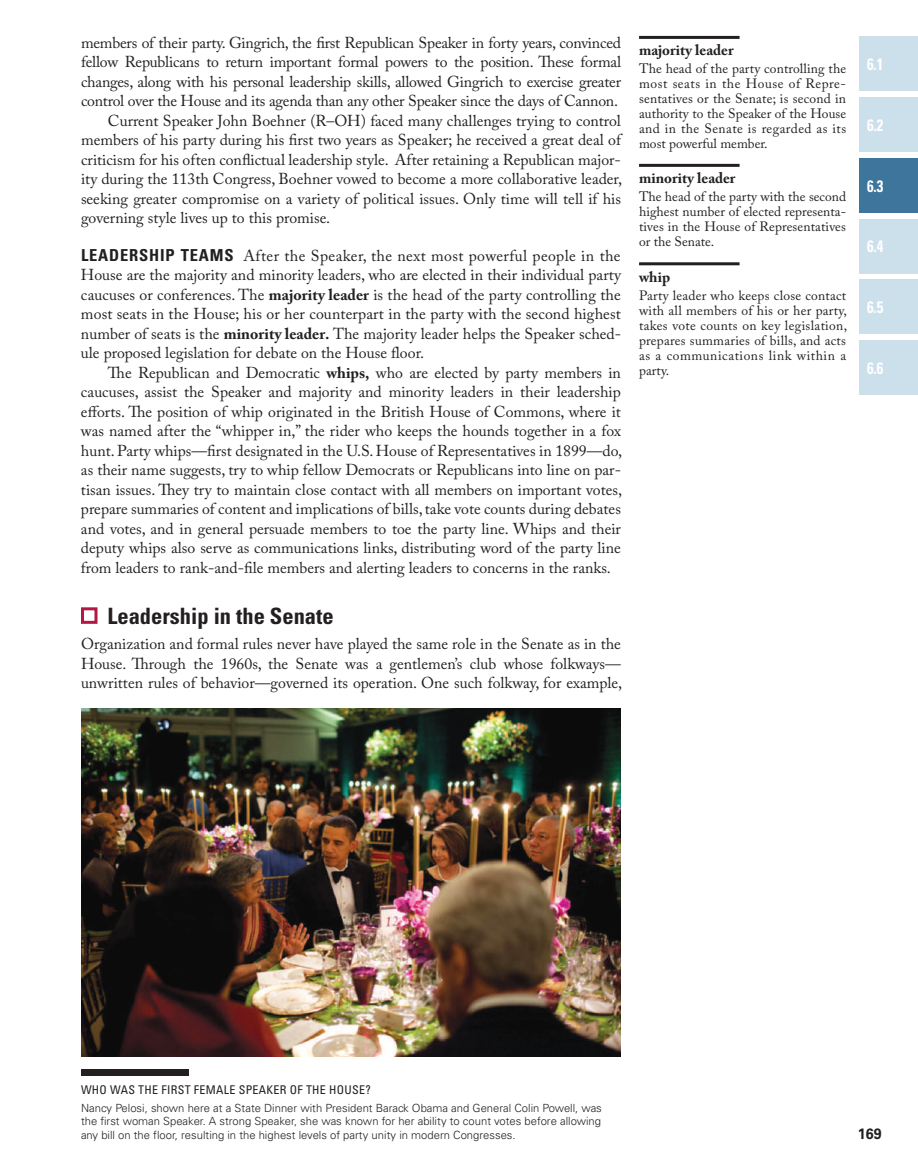
<style>
.page{position:relative;width:918px;height:1175px;background:#fff}
.page>*{position:absolute;margin:0;border:0;box-sizing:border-box;transform-origin:0 0}
.t1{font:700 condensed 22.5px "Univers LT Std";color:#231f20}
.t2{font:700 condensed 16.5px "Univers LT Std";color:#fff;scale:.9 1}
.t3{font:700 condensed 16.5px "Univers LT Std";color:#231f20}
.t4{font:15.75px/19.5px "Adobe Caslon Pro";color:#231f20;text-align:justify}
.t5{font:700 15px "Adobe Caslon Pro";color:#231f20}
.t6{font:700 15px "Univers LT Std";color:#231f20;scale:.95 1}
.t7{font:13.5px/15px "Adobe Caslon Pro";letter-spacing:.01em;color:#231f20;text-align:justify}
.t8{font:condensed 12px "Univers LT Std";letter-spacing:.025em;color:#231f20}
.t9{font:300 11.25px/13.5px "Univers LT Std";color:#231f20;text-align:justify}
.s1{font-weight:700}
</style>
<div class="page">
<div style="left:860px;top:36px;width:58px;height:55px;background:#cce0eb"></div>
<div style="left:860px;top:218px;width:58px;height:55px;background:#cce0eb"></div>
<div style="left:860px;top:97px;width:58px;height:55px;background:#cce0eb"></div>
<div style="left:860px;top:279px;width:58px;height:55px;background:#cce0eb"></div>
<div style="left:860px;top:340px;width:58px;height:55px;background:#cce0eb"></div>
<div style="left:860px;top:158px;width:58px;height:55px;background:#3e759c"></div>
<div style="left:81px;top:607px;width:17px;height:17px;border:3px solid #b11844"></div>
<img style="left:81px;top:708px;width:540px;height:348px">
<div style="left:81px;top:1069px;width:108px;height:6px;background:#231f20"></div>
<hr style="left:639px;top:36px;width:101px;height:3px;background:#231f20">
<hr style="left:639px;top:164px;width:101px;height:3px;background:#231f20">
<hr style="left:639px;top:262px;width:101px;height:3px;background:#231f20">
<p class="t4" style="left:81px;top:32px;width:542px">members of their party. Gingrich, the first Republican Speaker in forty years, convinced</p>
<p class="t4" style="left:81px;top:52px;width:542px">fellow Republicans to return important formal powers to the position. These formal</p>
<p class="t4" style="left:81px;top:71px;width:542px">changes, along with his personal leadership skills, allowed Gingrich to exercise greater</p>
<p class="t4" style="left:81px;top:91px;width:539px">control over the House and its agenda than any other Speaker since the days of Cannon.</p>
<p class="t4" style="left:108px;top:110px;width:514px">Current Speaker John Boehner (R–OH) faced many challenges trying to control</p>
<p class="t4" style="left:81px;top:130px;width:541px">members of his party during his first two years as Speaker; he received a great deal of</p>
<p class="t4" style="left:81px;top:149px;width:541px">criticism for his often conflictual leadership style. After retaining a Republican major-</p>
<p class="t4" style="left:81px;top:169px;width:543px">ity during the 113th Congress, Boehner vowed to become a more collaborative leader,</p>
<p class="t4" style="left:81px;top:188px;width:542px">seeking greater compromise on a variety of political issues. Only time will tell if his</p>
<p class="t4" style="left:81px;top:208px;width:251px">governing style lives up to this promise.</p>
<p class="t3" style="left:81px;top:245px;width:19px">Leadershi</p>
<p class="t3" style="left:166px;top:245px;width:34px">p Teams</p>
<p class="t4" style="left:81px;top:245px;width:542px;text-indent:163px">After the Speaker, the next most powerful people in the House are the majority and minority leaders, who are elected in their individual party caucuses or conferences. The <span class="s1">majority leader</span> is the head of the party controlling the most seats in the House; his or her counterpart in the party with the second highest number of seats is the <span class="s1">minority leader.</span> The majority leader helps the Speaker sched&shy;ule proposed legislation for debate on the House floor.</p>
<p class="t4" style="left:81px;top:362px;width:543px;text-indent:27px">The Republican and Democratic <span class="s1">whips,</span> who are elected by party members in caucuses, assist the Speaker and majority and minority leaders in their leadership efforts. The position of whip originated in the British House of Commons, where it was named after the “whipper in,” the rider who keeps the hounds together in a fox hunt. Party whips—first designated in the U.S. House of Representatives in 1899—do, as their name suggests, try to whip fellow Democrats or Republicans into line on par&shy;tisan issues. They try to maintain close contact with all members on important votes, prepare summaries of content and implications of bills, take vote counts during debates and votes, and in general persuade members to toe the party line. Whips and their deputy whips also serve as communications links, distributing word of the party line from leaders to rank-and-file members and alerting leaders to concerns in the ranks.</p>
<h1 class="t1" style="left:107px;top:602px;width:228px">Leadership in the Senate</h1>
<p class="t4" style="left:81px;top:634px;width:543px">Organization and formal rules never have played the same role in the Senate as in the House. Through the 1960s, the Senate was a gentlemen’s club whose folkways— unwritten rules of behavior—governed its operation. One such folkway, for example,</p>
<p class="t5" style="left:639px;top:41px;width:96px">majority leader</p>
<p class="t7" style="left:639px;top:61px;width:209px">The head of the party controlling the most seats in the House of Repre&shy;sentatives or the Senate; is second in authority to the Speaker of the House and in the Senate is regarded as its most powerful member.</p>
<p class="t5" style="left:639px;top:169px;width:98px">minority leader</p>
<p class="t7" style="left:639px;top:189px;width:209px">The head of the party with the second highest number of elected representa&shy;tives in the House of Representatives or the Senate.</p>
<p class="t5" style="left:639px;top:268px;width:33px">whip</p>
<p class="t7" style="left:639px;top:288px;width:210px">Party leader who keeps close contact with all members of his or her party, takes vote counts on key legislation, prepares summaries of bills, and acts as a communications link within a party.</p>
<p class="t2" style="left:867px;top:54px;width:20px">6.1</p>
<p class="t2" style="left:867px;top:115px;width:20px">6.2</p>
<p class="t2" style="left:867px;top:175px;width:20px">6.3</p>
<p class="t2" style="left:867px;top:236px;width:20px">6.4</p>
<p class="t2" style="left:867px;top:297px;width:20px">6.5</p>
<p class="t2" style="left:867px;top:357px;width:20px">6.6</p>
<p class="t8" style="left:81px;top:1082px;width:39px">WHO WAS</p>
<p class="t8" style="left:138px;top:1082px;width:8px">THE</p>
<p class="t8" style="left:161px;top:1082px;width:13px">FIRST</p>
<p class="t8" style="left:194px;top:1082px;width:14px">FEMALE</p>
<p class="t8" style="left:239px;top:1082px;width:75px">SPEAKER OF THE</p>
<p class="t8" style="left:329px;top:1082px;width:16px">HOUSE</p>
<p class="t8" style="left:365px;top:1082px;width:7px">?</p>
<p class="t9" style="left:81px;top:1101px;width:522px">Nancy Pelosi, shown here at a State Dinner with President Barack Obama and General Colin Powell, was the first woman Speaker. A strong Speaker, she was known for her ability to count votes before allowing any bill on the floor, resulting in the highest levels of party unity in modern Congresses.</p>
<p class="t6" style="left:858px;top:1124px;width:27px">169</p>
</div>
